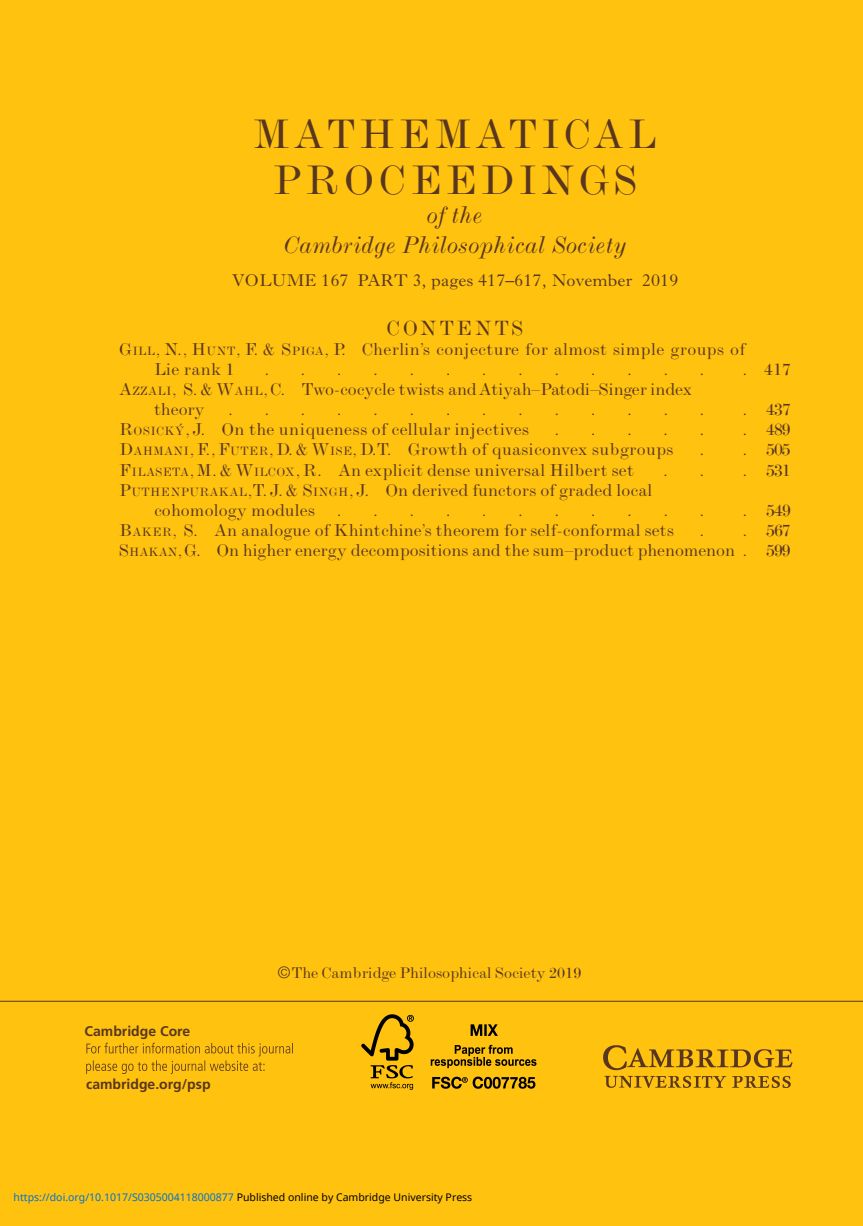
<style>
.page{position:relative;width:863px;height:1226px;background:#fff}
.page>*{position:absolute;margin:0;border:0;box-sizing:border-box;transform-origin:0 0}
.t1{font:expanded 42px/45.5px "Modern";letter-spacing:.1em;color:#593620;text-align:center}
.t2{font:italic expanded 24.5px/29.8px "Modern";letter-spacing:.02em;color:#593620;text-align:center}
.t3{font:expanded 21px "Modern";letter-spacing:.145em;color:#593620}
.t4{font:expanded 17.5px/20.1px "Modern";letter-spacing:.01em;color:#593620}
.t5{font:17.5px "Imprint";color:#593620}
.t6{font:expanded 15.75px "Modern";color:#593620}
.t7{font:700 14px "Frutiger";color:#593620}
.t8{font:10.5px "Noto Sans";color:#0172cf}
.s1{font-size:12.25px}
.s2{font-family:"Helvetica LT Std";font-weight:300;font-stretch:normal}
.s3{color:#000}
</style>
<div class="page">
<div style="left:0;top:0;width:862px;height:1225px;background:#ffc20e"></div>
<img style="left:603px;top:1045px;width:190px;height:43px">
<svg style="left:86px;top:1042px;width:207px;height:31px"></svg>
<hr style="left:0;top:1000px;width:862px;height:1px;background:#593620">
<img style="left:361px;top:1014px;width:176px;height:76px">
<h1 class="t1" style="left:254px;top:116px;width:404px">MATHEMATICAL<br>PROCEEDINGS</h1>
<h2 class="t2" style="left:284px;top:203px;width:344px">of the<br>Cambridge Philosophical Society</h2>
<p class="t5" style="left:232px;top:274px;width:448px">VOLUME 167 PART 3 , pages 417 –617 , November 2019</p>
<p class="t3" style="left:387px;top:320px;width:138px">CONTENTS</p>
<p class="t4" style="left:154px;top:341px;width:592px;text-indent:-35px">G<span class="s1">ILL</span>, N., H<span class="s1">UNT</span>, F. &amp; S<span class="s1">PIGA</span>, P. Cherlin’s conjecture for almost simple groups of<br>Lie rank 1</p>
<p class="t4" style="left:264px;top:361px;width:6px">.</p>
<p class="t4" style="left:300px;top:361px;width:6px">.</p>
<p class="t4" style="left:337px;top:361px;width:6px">.</p>
<p class="t4" style="left:373px;top:361px;width:6px">.</p>
<p class="t4" style="left:409px;top:361px;width:6px">.</p>
<p class="t4" style="left:445px;top:361px;width:6px">.</p>
<p class="t4" style="left:482px;top:361px;width:6px">.</p>
<p class="t4" style="left:518px;top:361px;width:6px">.</p>
<p class="t4" style="left:554px;top:361px;width:6px">.</p>
<p class="t4" style="left:590px;top:361px;width:6px">.</p>
<p class="t4" style="left:627px;top:361px;width:6px">.</p>
<p class="t4" style="left:663px;top:361px;width:6px">.</p>
<p class="t4" style="left:699px;top:361px;width:6px">.</p>
<p class="t4" style="left:742px;top:361px;width:50px">. 417</p>
<p class="t4" style="left:154px;top:381px;width:540px;text-indent:-35px">A<span class="s1">ZZALI</span>, S. &amp; W<span class="s1">AHL</span>, C. Two-cocycle twists and Atiyah–Patodi–Singer index theory</p>
<p class="t4" style="left:228px;top:401px;width:6px">.</p>
<p class="t4" style="left:264px;top:401px;width:6px">.</p>
<p class="t4" style="left:300px;top:401px;width:6px">.</p>
<p class="t4" style="left:337px;top:401px;width:6px">.</p>
<p class="t4" style="left:373px;top:401px;width:6px">.</p>
<p class="t4" style="left:409px;top:401px;width:6px">.</p>
<p class="t4" style="left:445px;top:401px;width:6px">.</p>
<p class="t4" style="left:482px;top:401px;width:6px">.</p>
<p class="t4" style="left:518px;top:401px;width:6px">.</p>
<p class="t4" style="left:554px;top:401px;width:6px">.</p>
<p class="t4" style="left:590px;top:401px;width:6px">.</p>
<p class="t4" style="left:627px;top:401px;width:6px">.</p>
<p class="t4" style="left:663px;top:401px;width:6px">.</p>
<p class="t4" style="left:699px;top:401px;width:6px">.</p>
<p class="t4" style="left:742px;top:401px;width:50px">. 437</p>
<p class="t4" style="left:119px;top:421px;width:411px">R<span class="s1">OSICKY</span>´, J. On the uniqueness of cellular injectives</p>
<p class="t4" style="left:554px;top:421px;width:6px">.</p>
<p class="t4" style="left:590px;top:421px;width:6px">.</p>
<p class="t4" style="left:627px;top:421px;width:6px">.</p>
<p class="t4" style="left:663px;top:421px;width:6px">.</p>
<p class="t4" style="left:699px;top:421px;width:6px">.</p>
<p class="t4" style="left:742px;top:421px;width:50px">. 489</p>
<p class="t4" style="left:119px;top:441px;width:555px">D<span class="s1">AHMANI</span>, F., F<span class="s1">UTER</span>, D. &amp; W<span class="s1">ISE</span>, D.T. Growth of quasiconvex subgroups</p>
<p class="t4" style="left:699px;top:441px;width:6px">.</p>
<p class="t4" style="left:742px;top:441px;width:50px">. 505</p>
<p class="t4" style="left:119px;top:461px;width:516px">F<span class="s1">ILASETA</span>, M. &amp; W<span class="s1">ILCOX</span>, R. An explicit dense universal Hilbert set</p>
<p class="t4" style="left:663px;top:461px;width:6px">.</p>
<p class="t4" style="left:699px;top:461px;width:6px">.</p>
<p class="t4" style="left:742px;top:461px;width:50px">. 531</p>
<p class="t4" style="left:154px;top:482px;width:499px;text-indent:-35px">P<span class="s1">UTHENPURAKAL</span>,T. J. &amp; S<span class="s1">INGH</span>, J. On derived functors of graded local cohomology modules .</p>
<p class="t4" style="left:373px;top:502px;width:6px">.</p>
<p class="t4" style="left:409px;top:502px;width:6px">.</p>
<p class="t4" style="left:445px;top:502px;width:6px">.</p>
<p class="t4" style="left:482px;top:502px;width:6px">.</p>
<p class="t4" style="left:518px;top:502px;width:6px">.</p>
<p class="t4" style="left:554px;top:502px;width:6px">.</p>
<p class="t4" style="left:590px;top:502px;width:6px">.</p>
<p class="t4" style="left:627px;top:502px;width:6px">.</p>
<p class="t4" style="left:663px;top:502px;width:6px">.</p>
<p class="t4" style="left:699px;top:502px;width:6px">.</p>
<p class="t4" style="left:742px;top:502px;width:50px">. 549</p>
<p class="t4" style="left:119px;top:522px;width:556px">B<span class="s1">AKER</span>, S. An analogue of Khintchine’s theorem for self-conformal sets</p>
<p class="t4" style="left:699px;top:522px;width:6px">.</p>
<p class="t4" style="left:119px;top:522px;width:673px;text-align:right">. 567<br>S<span class="s1">HAKAN</span>, G. On higher energy decompositions and the sum–product phenomenon . 599</p>
<p class="t7" style="left:85px;top:1024px;width:107px">Cambridge Core</p>
<p class="t7" style="left:86px;top:1077px;width:126px">cambridge.org/psp</p>
<p class="t6" style="left:277px;top:967px;width:305px"><span class="s2">©</span> The Cambridge Philosophical Society 2019</p>
<p class="t8" style="left:14px;top:1189px;width:460px">https://doi.org/10.1017/S0305004118000877 <span class="s3">Published online by Cambridge University Press</span></p>
</div>
